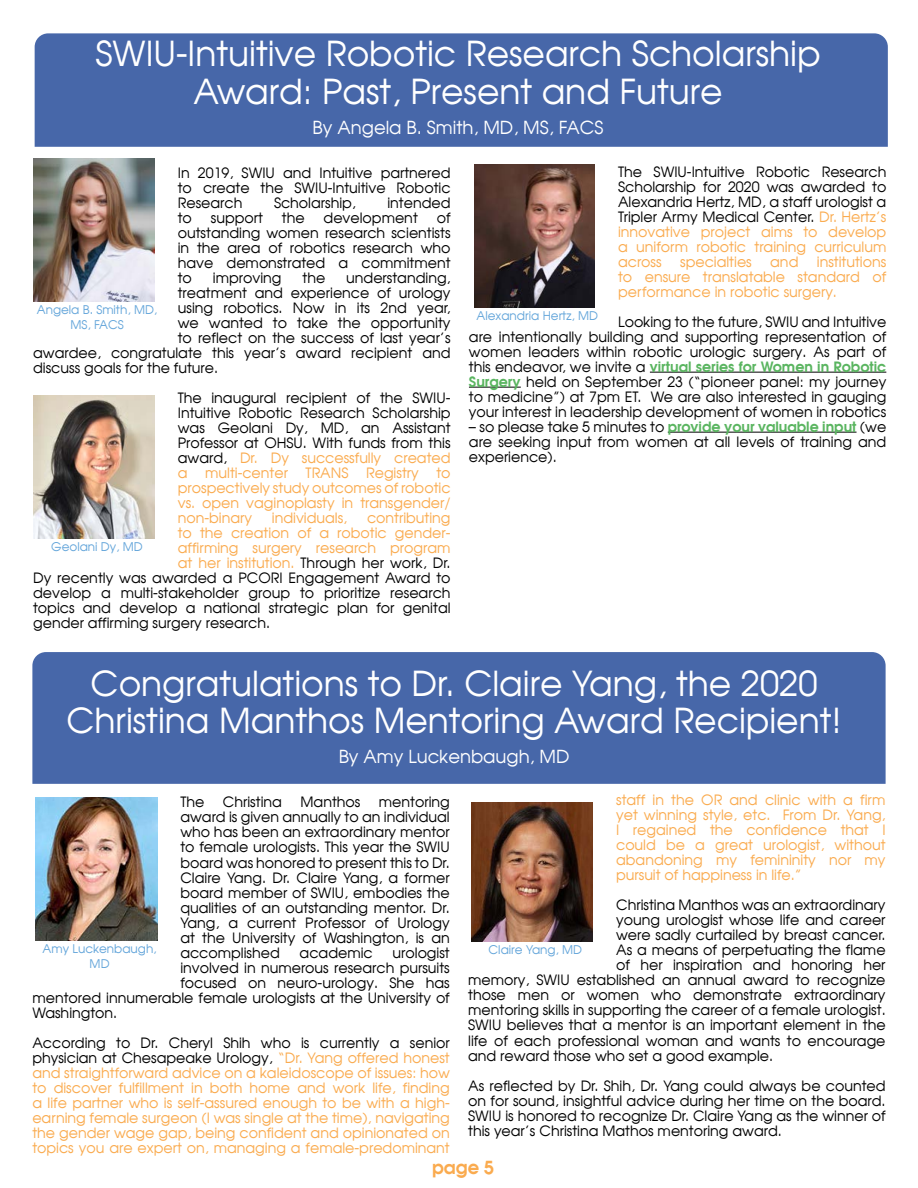
<style>
.page{position:relative;width:918px;height:1188px;background:#fff}
.page>*{position:absolute;margin:0;border:0;box-sizing:border-box;transform-origin:0 0}
.t1{font:34.5px/37.5px "Avalon Plain";color:#fff;text-align:center}
.t2{font:18px "Avalon Plain";color:#fff}
.t3{font:700 18px "Avalon";color:#faab4f}
.t4{font:14.25px/15px "Avalon Plain";color:#000;text-align:justify}
.t5{font:14.25px/15px "Avalon Plain";color:#faab4f;text-align:justify}
.t6{font:700 14.25px "Avalon";color:#5ab560}
.t7{font:12px/15px "Avalon Plain";color:#63a5da;text-align:center}
.s1{color:#faab4f}
.s2{font-family:"Avalon Plain";font-weight:400;color:#000}
.s3{font-family:"Avalon";font-weight:700;color:#5ab560}
.s4{color:#000}
</style>
<div class="page">
<div style="left:35px;top:33px;width:853px;height:114px;background:#4767a9"></div>
<img style="left:33px;top:158px;width:122px;height:143px">
<hr style="left:650px;top:372px;width:236px;height:1px;background:#000">
<hr style="left:469px;top:387px;width:52px;height:1px;background:#000">
<hr style="left:668px;top:432px;width:189px;height:1px;background:#000">
<img style="left:33px;top:395px;width:122px;height:144px">
<img style="left:474px;top:165px;width:121px;height:143px">
<div style="left:32px;top:652px;width:854px;height:132px;background:#4767a9"></div>
<img style="left:36px;top:798px;width:121px;height:143px">
<img style="left:471px;top:802px;width:122px;height:140px">
<h1 class="t1" style="left:95px;top:35px;width:727px">SWIU-Intuitive Robotic Research Scholarship<br>Award: Past, Present and Future</h1>
<p class="t2" style="left:313px;top:116px;width:292px">By Angela B. Smith, MD, MS, FACS</p>
<p class="t4" style="left:178px;top:165px;width:274px">In 2019, SWIU and Intuitive partnered to create the SWIU-Intuitive Robotic Research</p>
<p class="t4" style="left:274px;top:195px;width:83px">Scholarship,</p>
<p class="t4" style="left:387px;top:195px;width:65px">intended</p>
<p class="t4" style="left:178px;top:210px;width:16px">to</p>
<p class="t4" style="left:211px;top:210px;width:54px">support</p>
<p class="t4" style="left:282px;top:210px;width:24px">the</p>
<p class="t4" style="left:324px;top:210px;width:96px">development</p>
<p class="t4" style="left:178px;top:210px;width:274px;text-indent:259px">of outstanding women research scientists in the area of robotics research who have demonstrated a commitment to</p>
<p class="t4" style="left:213px;top:270px;width:70px">improving</p>
<p class="t4" style="left:302px;top:270px;width:24px">the</p>
<p class="t4" style="left:346px;top:270px;width:106px">understanding,</p>
<p class="t4" style="left:178px;top:285px;width:274px">treatment and experience of urology</p>
<p class="t4" style="left:178px;top:300px;width:274px">using robotics. Now in its 2nd year,</p>
<p class="t4" style="left:178px;top:315px;width:274px">we wanted to take the opportunity</p>
<p class="t4" style="left:178px;top:330px;width:274px">to reflect on the success of last year’s</p>
<p class="t4" style="left:33px;top:345px;width:419px">awardee, congratulate this year’s award recipient and</p>
<p class="t4" style="left:33px;top:360px;width:186px">discuss goals for the future.</p>
<p class="t4" style="left:178px;top:390px;width:274px">The inaugural recipient of the SWIU-Intuitive Robotic Research Scholarship was Geolani Dy, MD, an Assistant Professor at OHSU. With funds from this award, <span class="s1">Dr. Dy successfully created a multi-center TRANS Registry to prospectively study outcomes of robotic vs. open vaginoplasty in transgender/ non-binary</span></p>
<p class="t7" style="left:37px;top:302px;width:122px">Angela B. Smith, MD,<br>MS, FACS</p>
<p class="t5" style="left:272px;top:510px;width:77px">individuals,</p>
<p class="t5" style="left:367px;top:510px;width:85px">contributing</p>
<p class="t5" style="left:178px;top:525px;width:274px">to the creation of a robotic gender-</p>
<p class="t5" style="left:178px;top:540px;width:274px">affirming surgery research program</p>
<p class="t4" style="left:178px;top:555px;width:274px"><span class="s1">at her institution.</span> Through her work, Dr.</p>
<p class="t4" style="left:33px;top:570px;width:419px">Dy recently was awarded a PCORI Engagement Award to</p>
<p class="t4" style="left:33px;top:585px;width:419px">develop a multi-stakeholder group to prioritize research</p>
<p class="t4" style="left:33px;top:600px;width:419px">topics and develop a national strategic plan for genital</p>
<p class="t4" style="left:33px;top:615px;width:238px">gender affirming surgery research.</p>
<p class="t7" style="left:51px;top:539px;width:93px">Geolani Dy, MD</p>
<p class="t4" style="left:618px;top:164px;width:270px">The SWIU-Intuitive Robotic Research Scholarship for 2020 was awarded to Alexandria Hertz, MD, a staff urologist a Tripler Army Medical Center. <span class="s1">Dr. Hertz’s innovative project aims to develop a uniform robotic training curriculum across</span></p>
<p class="t5" style="left:618px;top:254px;width:270px;text-indent:199px">institutions to ensure translatable standard of performance in robotic surgery.</p>
<p class="t4" style="left:469px;top:314px;width:419px;text-indent:149px">Looking to the future, SWIU and Intuitive are intentionally building and supporting representation of women leaders within robotic urologic surgery. As part of</p>
<p class="t6" style="left:469px;top:357px;width:419px"><span class="s2">this endeavor, we invite a</span> virtual series for Women in Robotic</p>
<p class="t4" style="left:469px;top:374px;width:419px"><span class="s3">Surgery</span> held on September 23 (“pioneer panel: my journey to medicine”) at 7pm ET. We are also interested in gauging your interest in leadership development of women in robotics</p>
<p class="t4" style="left:469px;top:419px;width:419px">– so please take 5 minutes to <span class="s3">provide your valuable input</span> (we are seeking input from women at all levels of training and experience).</p>
<p class="t5" style="left:680px;top:254px;width:73px">specialties</p>
<p class="t5" style="left:770px;top:254px;width:30px">and</p>
<p class="t7" style="left:477px;top:308px;width:123px">Alexandria Hertz, MD</p>
<h1 class="t1" style="left:67px;top:664px;width:777px">Congratulations to Dr. Claire Yang, the 2020<br>Christina Manthos Mentoring Award Recipient!</h1>
<p class="t2" style="left:339px;top:745px;width:232px">By Amy Luckenbaugh, MD</p>
<p class="t4" style="left:180px;top:795px;width:26px">The</p>
<p class="t4" style="left:223px;top:795px;width:61px">Christina</p>
<p class="t4" style="left:300px;top:795px;width:61px">Manthos</p>
<p class="t5" style="left:616px;top:793px;width:271px">staff in the OR and clinic with a firm yet winning style, etc. From Dr. Yang, I regained the confidence that I could be a great urologist, without abandoning my femininity nor my pursuit of happiness in life.”</p>
<p class="t4" style="left:616px;top:898px;width:271px">Christina Manthos was an extraordinary</p>
<p class="t4" style="left:616px;top:913px;width:271px">young urologist whose life and career</p>
<p class="t4" style="left:616px;top:928px;width:271px">were sadly curtailed by breast cancer.</p>
<p class="t4" style="left:616px;top:943px;width:271px">As a means of perpetuating the flame</p>
<p class="t4" style="left:616px;top:958px;width:271px">of her inspiration and honoring her</p>
<p class="t4" style="left:468px;top:973px;width:419px">memory, SWIU established an annual award to recognize</p>
<p class="t4" style="left:468px;top:988px;width:419px">those men or women who demonstrate extraordinary</p>
<p class="t4" style="left:468px;top:1003px;width:419px">mentoring skills in supporting the career of a female urologist.</p>
<p class="t4" style="left:468px;top:1018px;width:419px">SWIU believes that a mentor is an important element in the</p>
<p class="t4" style="left:468px;top:1033px;width:419px">life of each professional woman and wants to encourage</p>
<p class="t4" style="left:468px;top:1048px;width:306px">and reward those who set a good example.</p>
<p class="t4" style="left:468px;top:1078px;width:419px">As reflected by Dr. Shih, Dr. Yang could always be counted on for sound, insightful advice during her time on the board.<br>SWIU is honored to recognize Dr. Claire Yang as the winner of this year’s Christina Mathos mentoring award.</p>
<p class="t4" style="left:180px;top:795px;width:271px;text-indent:199px">mentoring award is given annually to an individual who has been an extraordinary mentor to female urologists. This year the SWIU board was honored to present this to Dr.<br>Claire Yang. Dr. Claire Yang, a former board member of SWIU, embodies the qualities of an outstanding mentor. Dr.<br>Yang, a current Professor of Urology at the University of Washington, is an accomplished</p>
<p class="t7" style="left:43px;top:941px;width:116px">Amy Luckenbaugh,<br>MD</p>
<p class="t7" style="left:489px;top:942px;width:95px">Claire Yang, MD</p>
<p class="t4" style="left:300px;top:945px;width:75px">academic</p>
<p class="t4" style="left:393px;top:945px;width:59px">urologist</p>
<p class="t4" style="left:180px;top:960px;width:271px">involved in numerous research pursuits</p>
<p class="t4" style="left:180px;top:975px;width:271px">focused on neuro-urology. She has</p>
<p class="t4" style="left:32px;top:990px;width:419px">mentored innumerable female urologists at the University of</p>
<p class="t4" style="left:32px;top:1005px;width:86px">Washington.</p>
<p class="t5" style="left:32px;top:1035px;width:419px"><span class="s4">According to Dr. Cheryl Shih who is currently a senior physician at Chesapeake Urology,</span> “Dr. Yang offered honest and straightforward advice on a kaleidoscope of issues: how to discover fulfillment in both home and work life, finding a life partner who is self-assured enough to be with a high&shy;earning female surgeon (I was single at the time), navigating the gender wage gap, being confident and opinionated on topics you are expert on, managing a female-predominant</p>
<p class="t3" style="left:432px;top:1155px;width:64px">page 5</p>
</div>
